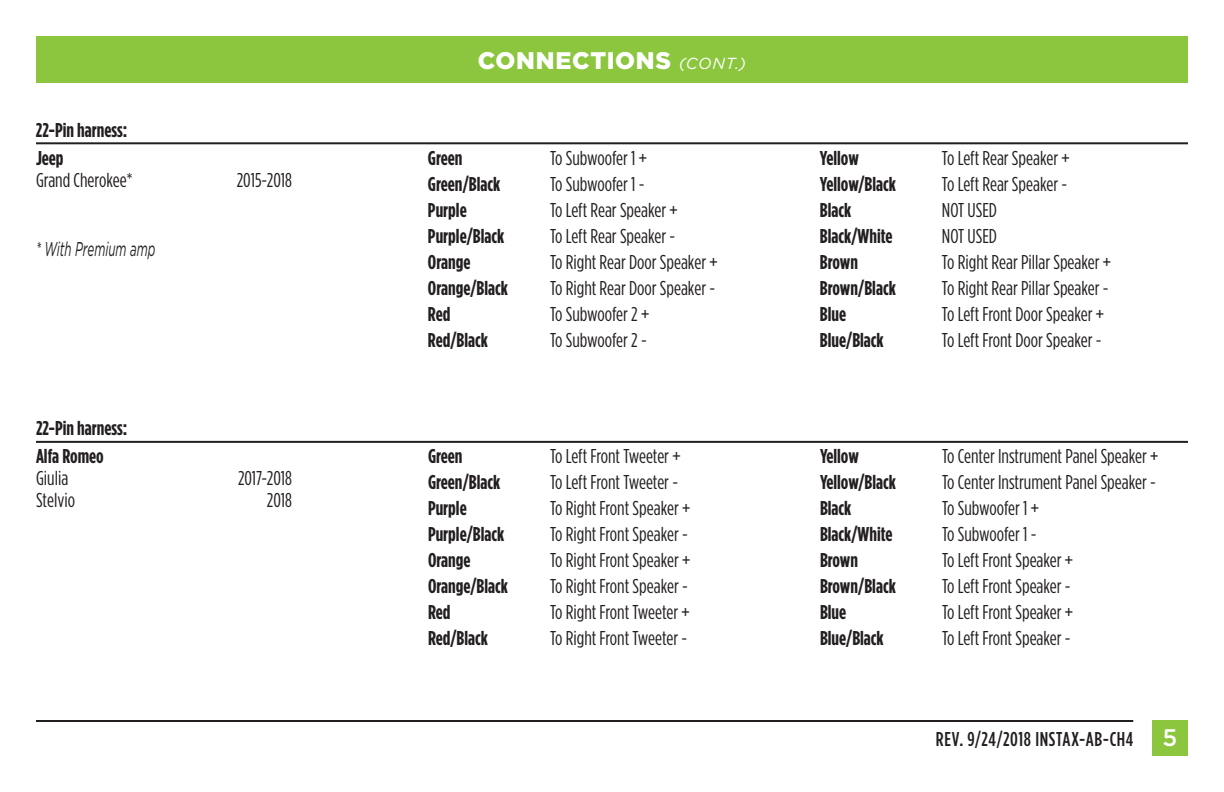
<style>
.page{position:relative;width:1224px;height:792px;background:#fff}
.page>*{position:absolute;margin:0;border:0;box-sizing:border-box;transform-origin:0 0}
.t1{font:900 24px "Gotham";letter-spacing:.03em;color:#fff}
.t2{font:20px "Gotham Condensed";color:#231f20}
.t3{font:700 20px "Gotham Condensed";color:#231f20}
.t4{font:500 20px "Gotham Condensed";letter-spacing:.03em;color:#231f20}
.t5{font:italic 20px "Gotham";color:#231f20;scale:.58 1}
.s1{font-weight:400;font-style:italic;font-size:16px}
.s2{font-family:"Gotham";font-size:24px;color:#fff}
</style>
<div class="page">
<div style="left:36px;top:36px;width:1152px;height:46px;background:#8bc63e"></div>
<div style="left:1152px;top:720px;width:36px;height:36px;background:#8bc63e"></div>
<hr style="left:36px;top:720px;width:1097px;height:2px;background:#231f20">
<hr style="left:36px;top:441px;width:1152px;height:2px;background:#231f20">
<hr style="left:36px;top:142px;width:1152px;height:2px;background:#231f20">
<p class="t3" style="left:36px;top:118px;width:93px">22-Pin harness:</p>
<p class="t3" style="left:36px;top:147px;width:29px">Jeep</p>
<p class="t2" style="left:36px;top:169px;width:98px">Grand Cherokee*</p>
<p class="t2" style="left:237px;top:169px;width:57px">2015-2018</p>
<p class="t5" style="left:36px;top:238px;width:207px">* With Premium amp</p>
<p class="t3" style="left:36px;top:417px;width:93px">22-Pin harness:</p>
<p class="t3" style="left:36px;top:445px;width:69px">Alfa Romeo</p>
<p class="t2" style="left:36px;top:468px;width:34px">Giulia</p>
<p class="t2" style="left:238px;top:468px;width:55px">2017-2018</p>
<p class="t2" style="left:36px;top:490px;width:41px">Stelvio</p>
<p class="t2" style="left:267px;top:490px;width:27px">2018</p>
<p class="t1" style="left:478px;top:46px;width:270px">CONNECTIONS <span class="s1">(CONT.)</span></p>
<p class="t3" style="left:428px;top:147px;width:36px">Green</p>
<p class="t2" style="left:550px;top:147px;width:98px">To Subwoofer 1 +</p>
<p class="t3" style="left:428px;top:173px;width:74px">Green/Black</p>
<p class="t2" style="left:550px;top:173px;width:96px">To Subwoofer 1 -</p>
<p class="t3" style="left:428px;top:199px;width:40px">Purple</p>
<p class="t2" style="left:550px;top:199px;width:129px">To Left Rear Speaker +</p>
<p class="t3" style="left:428px;top:225px;width:78px">Purple/Black</p>
<p class="t2" style="left:550px;top:225px;width:127px">To Left Rear Speaker -</p>
<p class="t3" style="left:428px;top:251px;width:44px">Orange</p>
<p class="t2" style="left:550px;top:251px;width:169px">To Right Rear Door Speaker +</p>
<p class="t3" style="left:428px;top:277px;width:82px">Orange/Black</p>
<p class="t2" style="left:550px;top:277px;width:167px">To Right Rear Door Speaker -</p>
<p class="t3" style="left:428px;top:303px;width:24px">Red</p>
<p class="t2" style="left:550px;top:303px;width:101px">To Subwoofer 2 +</p>
<p class="t3" style="left:428px;top:329px;width:62px">Red/Black</p>
<p class="t2" style="left:550px;top:329px;width:98px">To Subwoofer 2 -</p>
<p class="t3" style="left:428px;top:445px;width:36px">Green</p>
<p class="t2" style="left:550px;top:446px;width:132px">To Left Front Tweeter +</p>
<p class="t3" style="left:428px;top:471px;width:74px">Green/Black</p>
<p class="t2" style="left:550px;top:472px;width:130px">To Left Front Tweeter -</p>
<p class="t3" style="left:428px;top:497px;width:40px">Purple</p>
<p class="t2" style="left:550px;top:498px;width:142px">To Right Front Speaker +</p>
<p class="t3" style="left:428px;top:523px;width:78px">Purple/Black</p>
<p class="t2" style="left:550px;top:524px;width:139px">To Right Front Speaker -</p>
<p class="t3" style="left:428px;top:549px;width:44px">Orange</p>
<p class="t2" style="left:550px;top:550px;width:142px">To Right Front Speaker +</p>
<p class="t3" style="left:428px;top:575px;width:82px">Orange/Black</p>
<p class="t2" style="left:550px;top:576px;width:139px">To Right Front Speaker -</p>
<p class="t3" style="left:428px;top:601px;width:24px">Red</p>
<p class="t2" style="left:550px;top:602px;width:141px">To Right Front Tweeter +</p>
<p class="t3" style="left:428px;top:627px;width:62px">Red/Black</p>
<p class="t2" style="left:550px;top:628px;width:139px">To Right Front Tweeter -</p>
<p class="t3" style="left:820px;top:146px;width:40px">Yellow</p>
<p class="t2" style="left:942px;top:147px;width:129px">To Left Rear Speaker +</p>
<p class="t3" style="left:820px;top:172px;width:78px">Yellow/Black</p>
<p class="t2" style="left:942px;top:173px;width:127px">To Left Rear Speaker -</p>
<p class="t3" style="left:820px;top:198px;width:33px">Black</p>
<p class="t2" style="left:942px;top:199px;width:57px">NOT USED</p>
<p class="t3" style="left:820px;top:224px;width:74px">Black/White</p>
<p class="t2" style="left:942px;top:225px;width:57px">NOT USED</p>
<p class="t3" style="left:820px;top:250px;width:40px">Brown</p>
<p class="t2" style="left:942px;top:251px;width:171px">To Right Rear Pillar Speaker +</p>
<p class="t3" style="left:820px;top:276px;width:77px">Brown/Black</p>
<p class="t2" style="left:942px;top:277px;width:168px">To Right Rear Pillar Speaker -</p>
<p class="t3" style="left:820px;top:302px;width:28px">Blue</p>
<p class="t2" style="left:942px;top:303px;width:163px">To Left Front Door Speaker +</p>
<p class="t3" style="left:820px;top:328px;width:65px">Blue/Black</p>
<p class="t2" style="left:942px;top:329px;width:161px">To Left Front Door Speaker -</p>
<p class="t3" style="left:820px;top:445px;width:40px">Yellow</p>
<p class="t2" style="left:942px;top:446px;width:218px">To Center Instrument Panel Speaker +</p>
<p class="t3" style="left:820px;top:471px;width:78px">Yellow/Black</p>
<p class="t2" style="left:942px;top:472px;width:215px">To Center Instrument Panel Speaker -</p>
<p class="t3" style="left:820px;top:497px;width:33px">Black</p>
<p class="t2" style="left:942px;top:498px;width:98px">To Subwoofer 1 +</p>
<p class="t3" style="left:820px;top:523px;width:74px">Black/White</p>
<p class="t2" style="left:942px;top:524px;width:96px">To Subwoofer 1 -</p>
<p class="t3" style="left:820px;top:549px;width:40px">Brown</p>
<p class="t2" style="left:942px;top:550px;width:133px">To Left Front Speaker +</p>
<p class="t3" style="left:820px;top:575px;width:77px">Brown/Black</p>
<p class="t2" style="left:942px;top:576px;width:130px">To Left Front Speaker -</p>
<p class="t3" style="left:820px;top:601px;width:28px">Blue</p>
<p class="t2" style="left:942px;top:602px;width:133px">To Left Front Speaker +</p>
<p class="t3" style="left:820px;top:627px;width:65px">Blue/Black</p>
<p class="t2" style="left:942px;top:628px;width:130px">To Left Front Speaker -</p>
<p class="t4" style="left:936px;top:728px;width:243px">REV. 9/24/2018 INSTAX-AB-CH4 <span class="s2">5</span></p>
</div>
